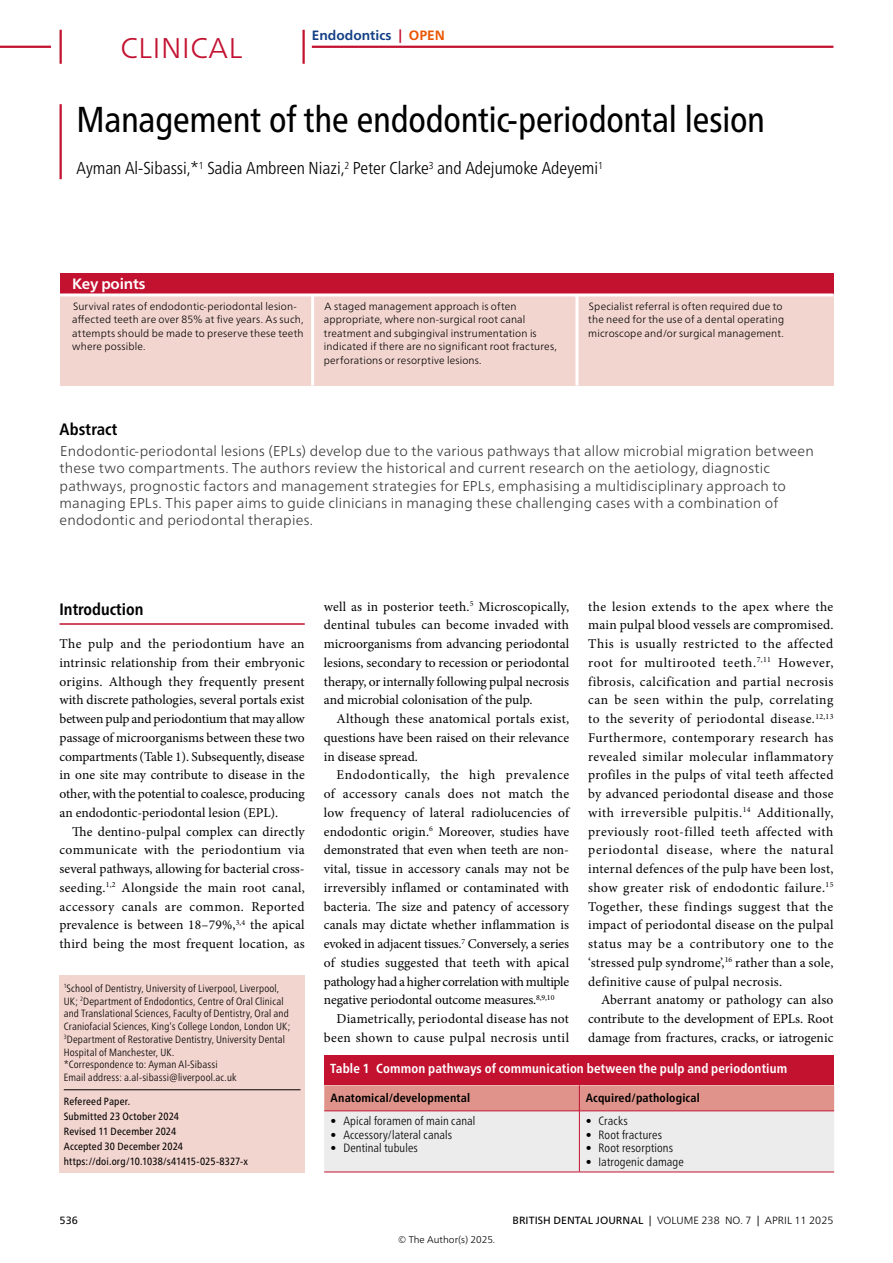
<style>
.page{position:relative;width:893px;height:1263px;background:#fff}
.page>*{position:absolute;margin:0;border:0;box-sizing:border-box;transform-origin:0 0}
.Title_3_Cnd_24pt{font:condensed 36px "Frutiger Neue LT Pro";letter-spacing:-.005em;color:#000}
.t1{font:300 28.5px "Frutiger Neue LT Pro";letter-spacing:.025em;color:#c31130}
.Author_1{font:300 condensed 17.25px "Frutiger Neue LT Pro";color:#000}
.SectionHeading_1_MSS{font:700 condensed 16.5px "Frutiger Neue LT Pro";color:#000}
.Abstract_Heading_MSS{font:700 condensed 16.5px "Frutiger Neue LT Pro";letter-spacing:.01em;color:#000}
.Key_Points_Heading_MSS{font:700 15px "Frutiger Neue LT Pro";letter-spacing:-.01em;color:#fff}
.t2{font:300 14.25px/17.2px "Frutiger Neue LT Pro";letter-spacing:.015em;color:#3a3a39}
.Para_9pt_justified{font:13.5px/18.8px "Minion Pro";letter-spacing:.005em;color:#000;text-align:justify}
.Para_9pt_justified_1st{font:13.5px/18.8px "Minion Pro";color:#000;text-align:justify}
.NoXML_MSS_page_tag_top_-_above_line{font:700 13.5px "Frutiger Neue LT Pro";color:#123f84}
.Table_Caption_x{font:700 condensed 13.2px "Frutiger Neue LT Pro";letter-spacing:.01em;color:#fff}
.t3{font:300 condensed 12px "Frutiger Neue LT Pro";letter-spacing:.01em;color:#000}
.Table_Heading_x{font:700 condensed 12px "Frutiger Neue LT Pro";letter-spacing:.015em;color:#000}
.t4{font:300 10.5px/13.5px "Frutiger Neue LT Pro";letter-spacing:.015em;color:#000}
.NoXML_Biography_MSS{font:300 condensed 10.5px/12.8px "Frutiger Neue LT Pro";letter-spacing:.015em;color:#000}
.NoXML_article_details{font:condensed 10.5px "Frutiger Neue LT Pro";letter-spacing:.015em;color:#000}
.t5{font:10.5px "Frutiger Neue LT Pro";color:#000}
.t6{font:300 9.75px "Frutiger Neue LT Pro";color:#000}
.s1{color:#c31130}
.s2{color:#ea5602}
.s3{font-weight:400}
</style>
<div class="page">
<div style="left:60px;top:273px;width:773px;height:112px;background:#f3d5cf"></div>
<hr style="left:60px;top:104px;width:2px;height:75px;background:#c31130">
<hr style="left:60px;top:623px;width:245px;height:2px;background:#c31130">
<div style="left:60px;top:273px;width:773px;height:20px;background:#c31130"></div>
<hr style="left:60px;top:293px;width:773px;height:3px;background:#fff">
<div style="left:60px;top:975px;width:245px;height:198px;background:#f3d5cf"></div>
<hr style="left:64px;top:1089px;width:236px;height:1px;background:#000">
<hr style="left:311px;top:295px;width:3px;height:90px;background:#fff">
<hr style="left:575px;top:295px;width:3px;height:90px;background:#fff">
<svg style="left:324px;top:1085px;width:510px;height:86px;background:#e8d1ce"></svg>
<hr style="left:324px;top:1110px;width:255px;height:1px;background:#c31130">
<hr style="left:579px;top:1110px;width:255px;height:1px;background:#c31130">
<hr style="left:579px;top:1111px;width:1px;height:60px;background:#c31130">
<hr style="left:324px;top:1171px;width:255px;height:1px;background:#c31130">
<hr style="left:579px;top:1171px;width:255px;height:1px;background:#c31130">
<div style="left:324px;top:1055px;width:510px;height:30px;background:#c31130"></div>
<hr style="left:0;top:46px;width:51px;height:2px;background:#c31130">
<hr style="left:312px;top:46px;width:521px;height:2px;background:#c31130">
<hr style="left:60px;top:30px;width:2px;height:34px;background:#c31130">
<hr style="left:302px;top:30px;width:3px;height:34px;background:#c31130">
<h2 class="t1" style="left:120px;top:31px;width:124px">CLI NICAL</h2>
<p class="NoXML_MSS_page_tag_top_-_above_line" style="left:312px;top:27px;width:134px">Endodontics <span class="s1">|</span> <span class="s2">OPEN</span></p>
<p class="Title_3_Cnd_24pt" style="left:77px;top:98px;width:690px">Management of the endodontic-periodontal lesion</p>
<p class="Author_1" style="left:77px;top:158px;width:528px">Ayman Al-Sibassi,*<sup>1</sup> Sadia Ambreen Niazi,<sup>2</sup> Peter Clarke<sup>3</sup> and Adejumoke Adeyemi<sup>1</sup></p>
<p class="Key_Points_Heading_MSS" style="left:72px;top:275px;width:75px">Key points</p>
<p class="t4" style="left:72px;top:300px;width:233px">Survival rates of endodontic-periodontal lesion&shy;affected teeth are over 85% at five years. As such, attempts should be made to preserve these teeth where possible.</p>
<p class="t4" style="left:324px;top:300px;width:234px">A staged management approach is often appropriate, where non-surgical root canal treatment and subgingival instrumentation is indicated if there are no significant root fractures, perforations or resorptive lesions.</p>
<p class="t4" style="left:588px;top:300px;width:197px">Specialist referral is often required due to the need for the use of a dental operating microscope and/or surgical management.</p>
<p class="Abstract_Heading_MSS" style="left:60px;top:419px;width:59px">Abstract</p>
<p class="t2" style="left:60px;top:443px;width:756px">Endodontic-periodontal lesions (EPLs) develop due to the various pathways that allow microbial migration between these two compartments. The authors review the historical and current research on the aetiology, diagnostic pathways, prognostic factors and management strategies for EPLs, emphasising a multidisciplinary approach to managing EPLs. This paper aims to guide clinicians in managing these challenging cases with a combination of endodontic and periodontal therapies.</p>
<p class="SectionHeading_1_MSS" style="left:60px;top:599px;width:85px">Introduction</p>
<p class="Para_9pt_justified_1st" style="left:60px;top:634px;width:247px">The pulp and the periodontium have an intrinsic relationship from their embryonic origins. Although they frequently present with discrete pathologies, several portals exist between pulp and periodontium that may allow passage of microorganisms between these two compartments (Table 1). Subsequently, disease in one site may contribute to disease in the other, with the potential to coalesce, producing an endodontic-periodontal lesion (EPL).</p>
<p class="Para_9pt_justified" style="left:60px;top:822px;width:247px;text-indent:13px">The dentino-pulpal complex can directly communicate with the periodontium via several pathways, allowing for bacterial cross&shy;seeding.<sup>1,2</sup> Alongside the main root canal, accessory canals are common. Reported prevalence is between 18–79%,<sup>3,4</sup> the apical third being the most frequent location, as</p>
<p class="NoXML_Biography_MSS" style="left:64px;top:982px;width:228px"><sup>1</sup>School of Dentistry, University of Liverpool, Liverpool, UK; <sup>2</sup>Department of Endodontics, Centre of Oral Clinical and Translational Sciences, Faculty of Dentistry, Oral and Craniofacial Sciences, King’s College London, London UK; <sup>3</sup>Department of Restorative Dentistry, University Dental Hospital of Manchester, UK.<br>*Correspondence to: Ayman Al-Sibassi<br>Email address: a.al-sibassi@liverpool.ac.uk</p>
<p class="NoXML_article_details" style="left:64px;top:1095px;width:68px">Refereed Paper.</p>
<p class="NoXML_article_details" style="left:64px;top:1110px;width:117px">Submitted 23 October 2024</p>
<p class="NoXML_article_details" style="left:64px;top:1125px;width:114px">Revised 11 December 2024</p>
<p class="NoXML_article_details" style="left:64px;top:1140px;width:121px">Accepted 30 December 2024</p>
<p class="NoXML_article_details" style="left:64px;top:1155px;width:186px">https://doi.org/10.1038/s41415-025-8327-x</p>
<p class="Para_9pt_justified" style="left:324px;top:597px;width:247px">well as in posterior teeth.<sup>5</sup> Microscopically, dentinal tubules can become invaded with microorganisms from advancing periodontal lesions, secondary to recession or periodontal therapy, or internally following pulpal necrosis and microbial colonisation of the pulp.</p>
<p class="Para_9pt_justified" style="left:324px;top:709px;width:247px;text-indent:13px">Although these anatomical portals exist, questions have been raised on their relevance in disease spread.</p>
<p class="Para_9pt_justified" style="left:324px;top:766px;width:247px;text-indent:13px">Endodontically, the high prevalence of accessory canals does not match the low frequency of lateral radiolucencies of endodontic origin.<sup>6</sup> Moreover, studies have demonstrated that even when teeth are non&shy;vital, tissue in accessory canals may not be irreversibly inflamed or contaminated with bacteria. The size and patency of accessory canals may dictate whether inflammation is evoked in adjacent tissues.<sup>7</sup> Conversely, a series of studies suggested that teeth with apical pathology had a higher correlation with multiple negative periodontal outcome measures.<sup>8,9,10</sup></p>
<p class="Para_9pt_justified" style="left:324px;top:1009px;width:247px;text-align:right">Diametrically, periodontal disease has not been shown to cause pulpal necrosis until</p>
<p class="Para_9pt_justified" style="left:588px;top:597px;width:247px">the lesion extends to the apex where the main pulpal blood vessels are compromised.<br>This is usually restricted to the affected root for multirooted teeth.<sup>7,11</sup> However, fibrosis, calcification and partial necrosis can be seen within the pulp, correlating to the severity of periodontal disease.<sup>12,13<br></sup>Furthermore, contemporary research has revealed similar molecular inflammatory profiles in the pulps of vital teeth affected by advanced periodontal disease and those with irreversible pulpitis.<sup>14</sup> Additionally, previously root-filled teeth affected with periodontal disease, where the natural internal defences of the pulp have been lost, show greater risk of endodontic failure.<sup>15<br></sup>Together, these findings suggest that the impact of periodontal disease on the pulpal status may be a contributory one to the ‘stressed pulp syndrome’,<sup>16</sup> rather than a sole, definitive cause of pulpal necrosis.</p>
<p class="Para_9pt_justified" style="left:588px;top:991px;width:247px;text-indent:13px">Aberrant anatomy or pathology can also contribute to the development of EPLs. Root damage from fractures, cracks, or iatrogenic</p>
<p class="Table_Caption_x" style="left:330px;top:1060px;width:458px">Table 1 Common pathways of communication between the pulp and periodontium</p>
<p class="Table_Heading_x" style="left:331px;top:1091px;width:141px">Anatomical/developmental</p>
<p class="Table_Heading_x" style="left:586px;top:1091px;width:116px">Acquired/pathological</p>
<p class="t3" style="left:331px;top:1114px;width:146px">• Apical foramen of main canal</p>
<p class="t3" style="left:331px;top:1127px;width:123px">• Accessory/lateral canals</p>
<p class="t3" style="left:331px;top:1141px;width:89px">• Dentinal tubules</p>
<p class="t3" style="left:586px;top:1114px;width:44px">• Cracks</p>
<p class="t3" style="left:586px;top:1127px;width:78px">• Root fractures</p>
<p class="t3" style="left:586px;top:1141px;width:89px">• Root resorptions</p>
<p class="t3" style="left:586px;top:1154px;width:100px">• Iatrogenic damage</p>
<p class="t5" style="left:60px;top:1214px;width:20px">536</p>
<p class="t4" style="left:512px;top:1214px;width:322px"><span class="s3">BRITISH DENTAL JOURNAL |</span> VOLUME 238 NO. 7 <span class="s3">|</span> April 11 2025</p>
<p class="t6" style="left:398px;top:1234px;width:99px">© The Author(s) 2025.</p>
</div>
